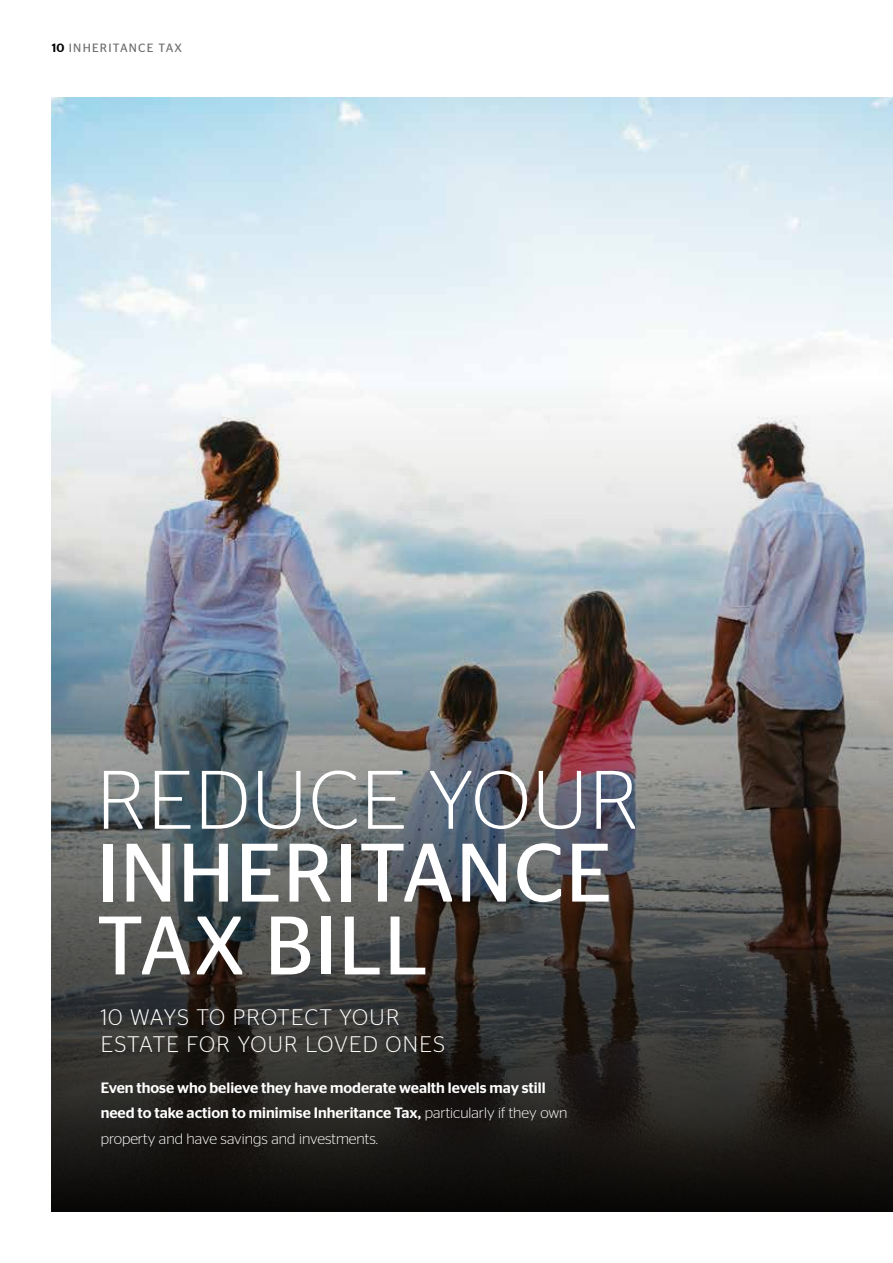
<style>
.page{position:relative;width:893px;height:1263px;background:#fff}
.page>*{position:absolute;margin:0;border:0;box-sizing:border-box;transform-origin:0 0}
.t1{font:82.65px/72.9px "Stag Sans";letter-spacing:.02em;color:#fff}
.t2{font:300 82.65px "Stag Sans";letter-spacing:.02em;color:#fff}
.t3{font:300 22.5px/27px "Stag Sans";letter-spacing:.05em;color:#fff}
.t4{font:500 15px/25.5px "Stag Sans";color:#fff}
.t5{font:12px "Stag Sans";letter-spacing:.1em;color:#706f6f}
.s1{font-weight:500;color:#000}
.s2{font-weight:300}
</style>
<div class="page">
<img style="left:51px;top:378px;width:842px;height:834px">
<p class="t5" style="left:52px;top:41px;width:132px"><span class="s1">10</span> INHERITANCE TAX</p>
<h1 class="t2" style="left:97px;top:754px;width:544px">REDUCE YOUR</h1>
<h1 class="t1" style="left:97px;top:836px;width:517px">INHERITANCE<br>TAX BILL</h1>
<h2 class="t3" style="left:101px;top:1003px;width:346px">10 WAYS TO PROTECT YOUR<br>ESTATE FOR YOUR LOVED ONES</h2>
<p class="t4" style="left:101px;top:1075px;width:468px">Even those who believe they have moderate wealth levels may still need to take action to minimise Inheritance Tax, <span class="s2">particularly if they own property and have savings and investments.</span></p>
</div>
